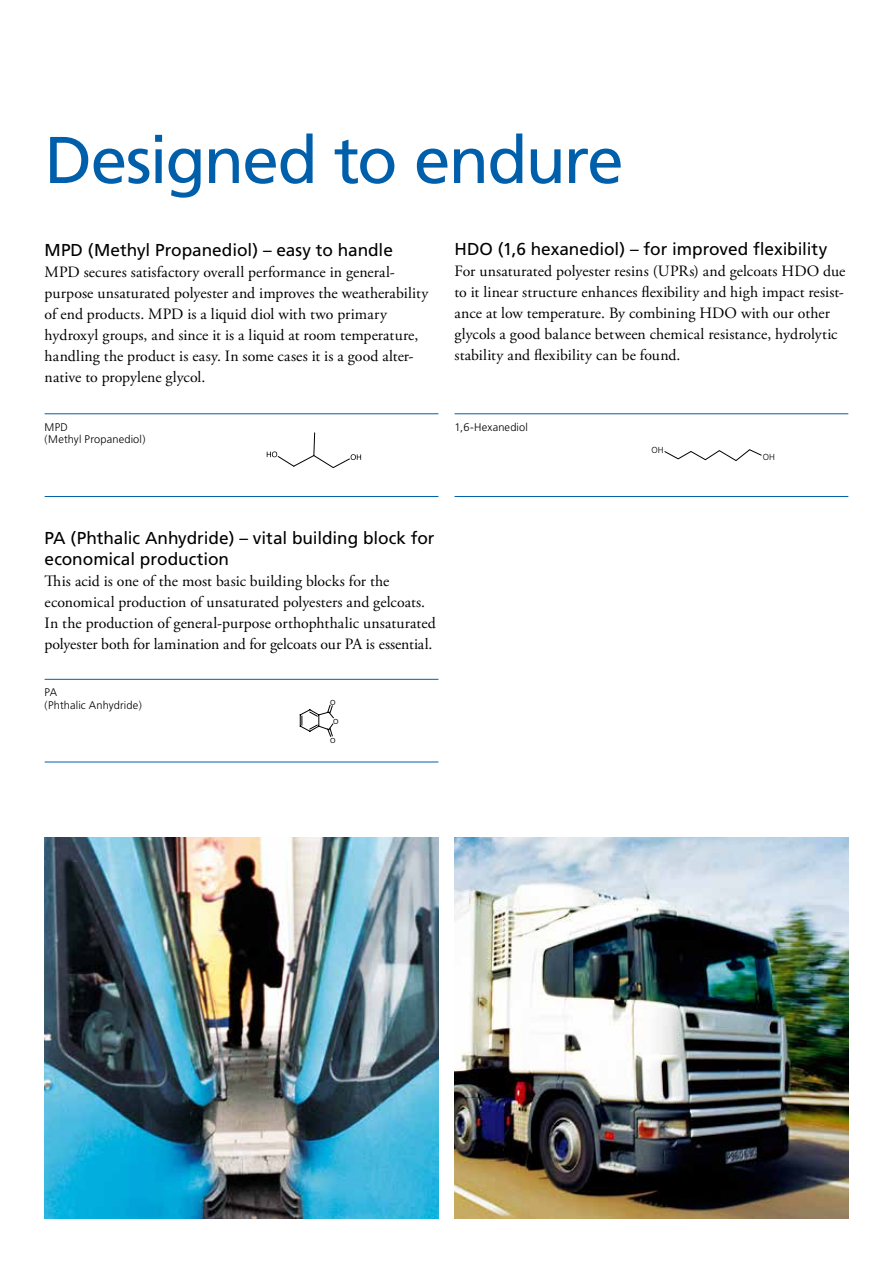
<style>
.page{position:relative;width:893px;height:1263px;background:#fff}
.page>*{position:absolute;margin:0;border:0;box-sizing:border-box;transform-origin:0 0}
.t1{font:66px "Frutiger";letter-spacing:-.03em;color:#005faa}
.t2{font:17.25px/21px "Frutiger";letter-spacing:-.005em;color:#000}
.t3{font:15.75px/21px "Adobe Garamond Pro";letter-spacing:.005em;color:#000}
.t4{font:300 11.1px/12.6px "Frutiger";letter-spacing:.015em;color:#000}
.t5{font:300 8.7px "Frutiger";color:#000}
.t6{font:7.05px "Arial";color:#000}
</style>
<div class="page">
<svg style="left:267px;top:432px;width:94px;height:36px"></svg>
<svg style="left:299px;top:704px;width:35px;height:33px"></svg>
<hr style="left:45px;top:413px;width:393px;height:1px;background:#005faa">
<hr style="left:45px;top:679px;width:393px;height:1px;background:#005faa">
<hr style="left:454px;top:413px;width:394px;height:1px;background:#005faa">
<img style="left:454px;top:838px;width:394px;height:380px">
<hr style="left:45px;top:496px;width:393px;height:1px;background:#005faa">
<hr style="left:45px;top:762px;width:393px;height:1px;background:#005faa">
<hr style="left:454px;top:496px;width:394px;height:1px;background:#005faa">
<img style="left:45px;top:838px;width:393px;height:380px">
<svg style="left:664px;top:449px;width:98px;height:12px"></svg>
<h1 class="t1" style="left:45px;top:121px;width:581px">Designed to endure</h1>
<p class="t2" style="left:45px;top:239px;width:350px">MPD (Methyl Propanediol) – easy to handle</p>
<p class="t3" style="left:45px;top:262px;width:385px">MPD secures satisfactory overall performance in general&shy;purpose unsaturated polyester and improves the weatherability of end products. MPD is a liquid diol with two primary hydroxyl groups, and since it is a liquid at room temperature, handling the product is easy. In some cases it is a good alter&shy;native to propylene glycol.</p>
<p class="t4" style="left:45px;top:421px;width:102px">MPD<br>(Methyl Propanediol)</p>
<p class="t2" style="left:454px;top:239px;width:374px">HDO (1,6 hexanediol) – for improved flexibility</p>
<p class="t3" style="left:454px;top:261px;width:392px">For unsaturated polyester resins (UPRs) and gelcoats HDO due to it linear structure enhances flexibility and high impact resist&shy;ance at low temperature. By combining HDO with our other glycols a good balance between chemical resistance, hydrolytic stability and flexibility can be found.</p>
<p class="t4" style="left:454px;top:421px;width:75px">1,6-Hexanediol</p>
<p class="t5" style="left:651px;top:445px;width:14px">OH</p>
<p class="t5" style="left:763px;top:452px;width:14px">OH</p>
<p class="t2" style="left:45px;top:528px;width:391px">PA (Phthalic Anhydride) – vital building block for economical production</p>
<p class="t3" style="left:45px;top:571px;width:393px">This acid is one of the most basic building blocks for the economical production of unsaturated polyesters and gelcoats.<br>In the production of general-purpose orthophthalic unsaturated polyester both for lamination and for gelcoats our PA is essential.</p>
<p class="t4" style="left:45px;top:686px;width:99px">PA<br>(Phthalic Anhydride)</p>
<p class="t6" style="left:330px;top:698px;width:7px">O</p>
<p class="t6" style="left:330px;top:737px;width:7px">O</p>
<p class="t6" style="left:333px;top:718px;width:7px">O</p>
</div>
